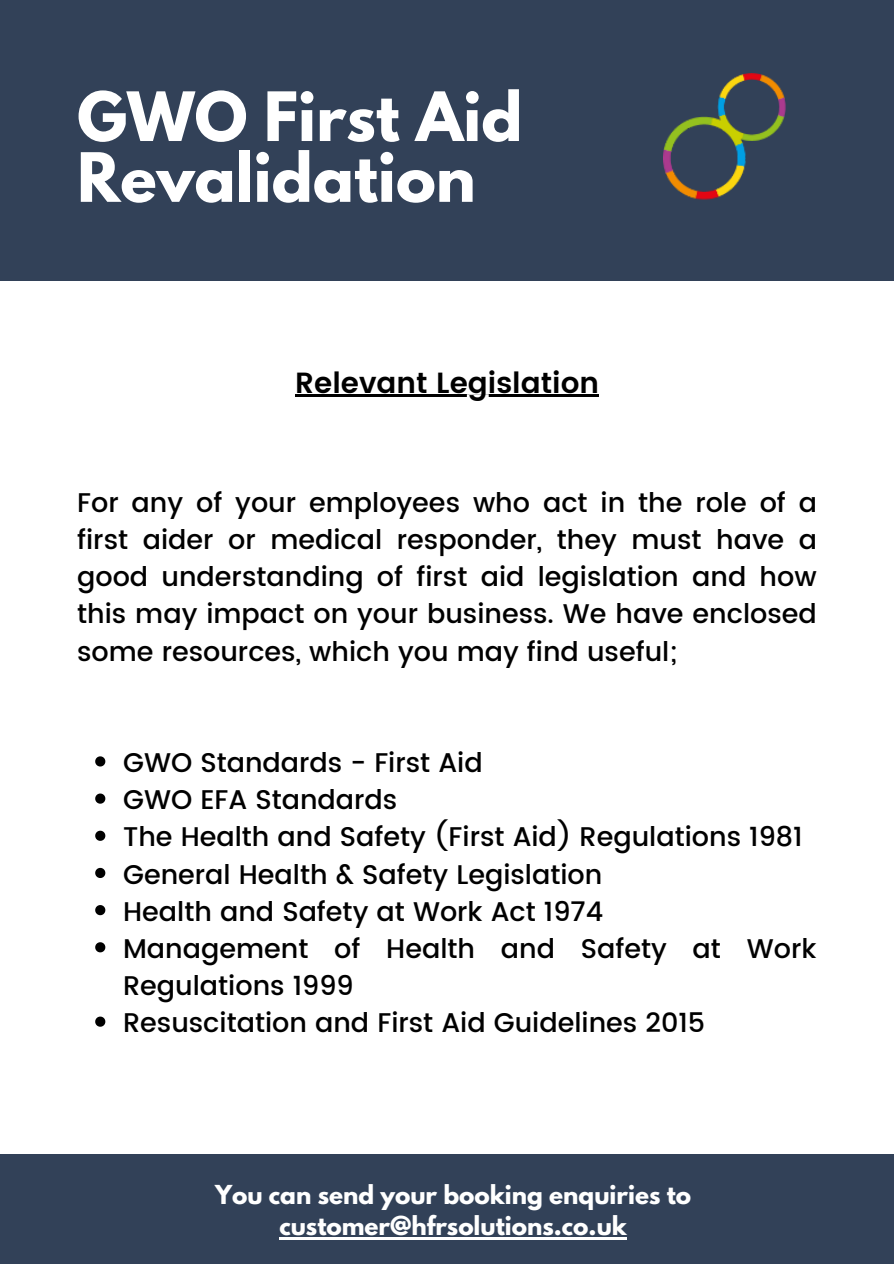
<style>
.page{position:relative;width:894px;height:1264px;background:#fff}
.page>*{position:absolute;margin:0;border:0;box-sizing:border-box;transform-origin:0 0}
.t1{font:700 60.15px/60.8px "League Spartan";color:#fff}
.t2{font:600 29.1px "Poppins";color:#000}
.t3{font:500 27px/37.2px "Poppins";color:#000}
.t4{font:700 23.1px/31.5px "League Spartan";color:#fff;text-align:center}
</style>
<div class="page">
<div style="left:0;top:0;width:893px;height:280px;background:#324158"></div>
<img style="left:663px;top:73px;width:123px;height:127px">
<div style="left:754px;top:151px;width:139px;height:105px;background:#324158"></div>
<svg style="left:95px;top:756px;width:10px;height:10px"></svg>
<svg style="left:95px;top:793px;width:10px;height:10px"></svg>
<svg style="left:95px;top:830px;width:10px;height:10px"></svg>
<svg style="left:95px;top:867px;width:10px;height:11px"></svg>
<svg style="left:95px;top:905px;width:10px;height:10px"></svg>
<svg style="left:95px;top:942px;width:10px;height:10px"></svg>
<svg style="left:95px;top:1016px;width:10px;height:10px"></svg>
<hr style="left:295px;top:395px;width:304px;height:2px;background:#000">
<div style="left:0;top:1154px;width:893px;height:109px;background:#324158"></div>
<hr style="left:279px;top:1237px;width:347px;height:2px;background:#fff">
<p class="t1" style="left:77px;top:94px;width:447px">GWO First Aid<br>Revalidation</p>
<p class="t2" style="left:295px;top:365px;width:305px">Relevant Legislation</p>
<p class="t3" style="left:77px;top:484px;width:741px;text-align:justify">For any of your employees who act in the role of a first aider or medical responder, they must have a good understanding of first aid legislation and how this may impact on your business. We have enclosed some resources, which you may find useful;</p>
<p class="t3" style="left:123px;top:744px;width:361px">GWO Standards - First Aid</p>
<p class="t3" style="left:123px;top:781px;width:276px">GWO EFA Standards</p>
<p class="t3" style="left:123px;top:818px;width:680px">The Health and Safety (First Aid) Regulations 1981</p>
<p class="t3" style="left:123px;top:855px;width:480px">General Health &amp; Safety Legislation</p>
<p class="t3" style="left:123px;top:892px;width:481px">Health and Safety at Work Act 1974</p>
<p class="t3" style="left:123px;top:930px;width:694px">Management of Health and Safety at Work<br>Regulations 1999</p>
<p class="t3" style="left:123px;top:1004px;width:583px">Resuscitation and First Aid Guidelines 2015</p>
<p class="t4" style="left:215px;top:1181px;width:477px">You can send your booking enquiries to customer@hfrsolutions.co.uk</p>
</div>
